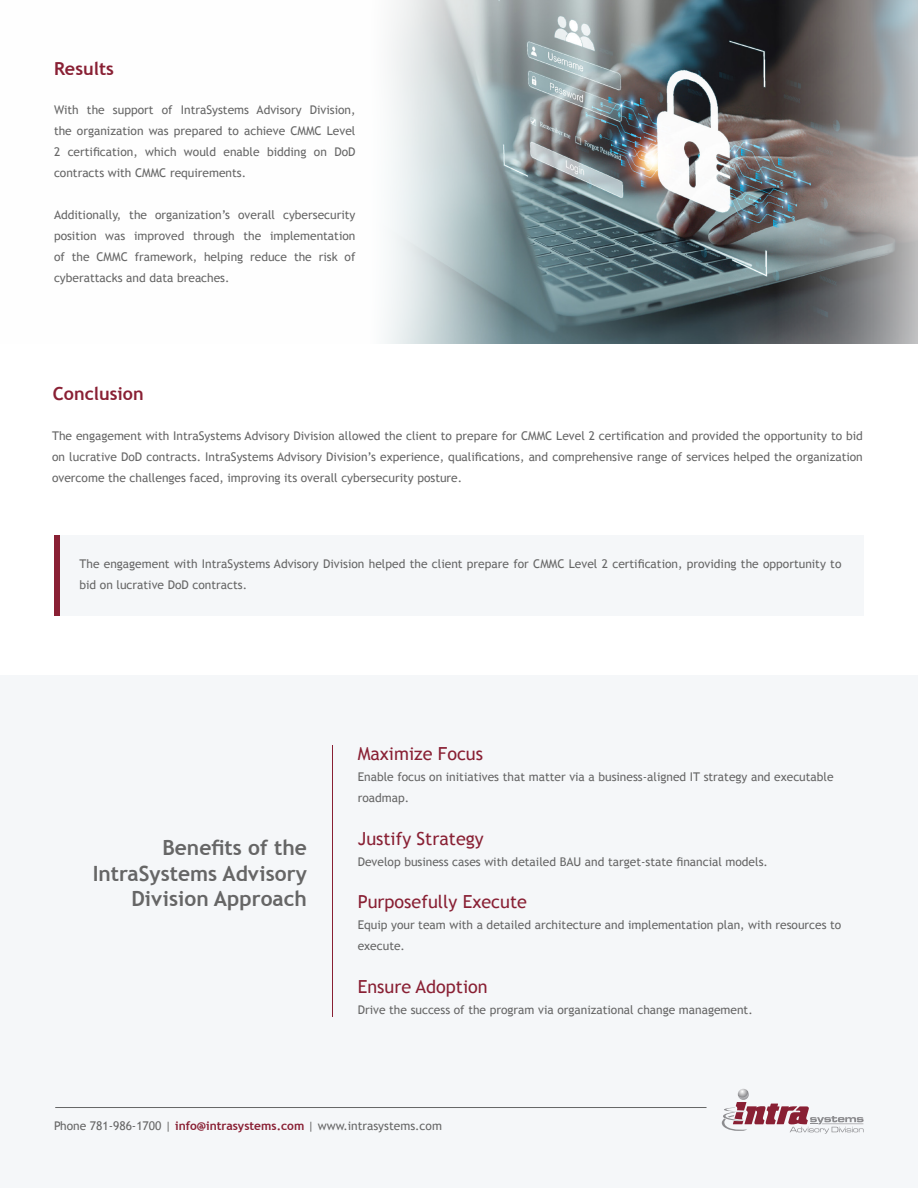
<style>
.page{position:relative;width:918px;height:1188px;background:#fff}
.page>*{position:absolute;margin:0;border:0;box-sizing:border-box;transform-origin:0 0}
.t1{font:700 21px/25.2px "Trebuchet MS";color:#666;text-align:right}
.t2{font:18px "Trebuchet MS";color:#892034}
.t3{font:700 18px "Trebuchet MS";color:#892034}
.t4{font:12px/21px "Trebuchet MS";color:#666;text-align:justify}
.s1{font-weight:700;color:#892034}
</style>
<div class="page">
<img style="left:385px;top:0;width:533px;height:344px">
<div style="left:0;top:675px;width:918px;height:513px;background:#f5f7f9"></div>
<div style="left:54px;top:535px;width:810px;height:81px;background:#f5f7f9"></div>
<div style="left:54px;top:535px;width:6px;height:81px;background:#892034"></div>
<hr style="left:332px;top:746px;width:1px;height:271px;background:#892034">
<hr style="left:55px;top:1107px;width:652px;height:1px;background:#656666">
<svg style="left:722px;top:1089px;width:142px;height:45px"></svg>
<p class="t3" style="left:54px;top:57px;width:61px">Results</p>
<p class="t4" style="left:54px;top:99px;width:303px">With the support of IntraSystems Advisory Division, the organization was prepared to achieve CMMC Level 2 certification, which would enable bidding on DoD contracts with CMMC requirements.</p>
<p class="t4" style="left:54px;top:204px;width:303px">Additionally, the organization’s overall cybersecurity position was improved through the implementation of the CMMC framework, helping reduce the risk of cyberattacks and data breaches.</p>
<p class="t3" style="left:53px;top:383px;width:92px">Conclusion</p>
<p class="t4" style="left:52px;top:425px;width:812px">The engagement with IntraSystems Advisory Division allowed the client to prepare for CMMC Level 2 certification and provided the opportunity to bid on lucrative DoD contracts. IntraSystems Advisory Division’s experience, qualifications, and comprehensive range of services helped the organization overcome the challenges faced, improving its overall cybersecurity posture.</p>
<p class="t4" style="left:80px;top:554px;width:763px">The engagement with IntraSystems Advisory Division helped the client prepare for CMMC Level 2 certification, providing the opportunity to bid on lucrative DoD contracts.</p>
<p class="t1" style="left:93px;top:835px;width:216px">Benefits of the<br>IntraSystems Advisory<br>Division Approach</p>
<p class="t2" style="left:358px;top:743px;width:127px">Maximize Focus</p>
<p class="t4" style="left:358px;top:767px;width:477px">Enable focus on initiatives that matter via a business-aligned IT strategy and executable roadmap.</p>
<p class="t2" style="left:358px;top:828px;width:127px">Justify Strategy</p>
<p class="t4" style="left:358px;top:851px;width:412px">Develop business cases with detailed BAU and target-state financial models.</p>
<p class="t2" style="left:358px;top:891px;width:171px">Purposefully Execute</p>
<p class="t4" style="left:358px;top:915px;width:485px">Equip your team with a detailed architecture and implementation plan, with resources to execute.</p>
<p class="t2" style="left:358px;top:976px;width:131px">Ensure Adoption</p>
<p class="t4" style="left:358px;top:999px;width:397px">Drive the success of the program via organizational change management.</p>
<p class="t4" style="left:54px;top:1116px;width:389px">Phone 781-986-1700 | <span class="s1">info@intrasystems.com</span> | www.intrasystems.com</p>
</div>
